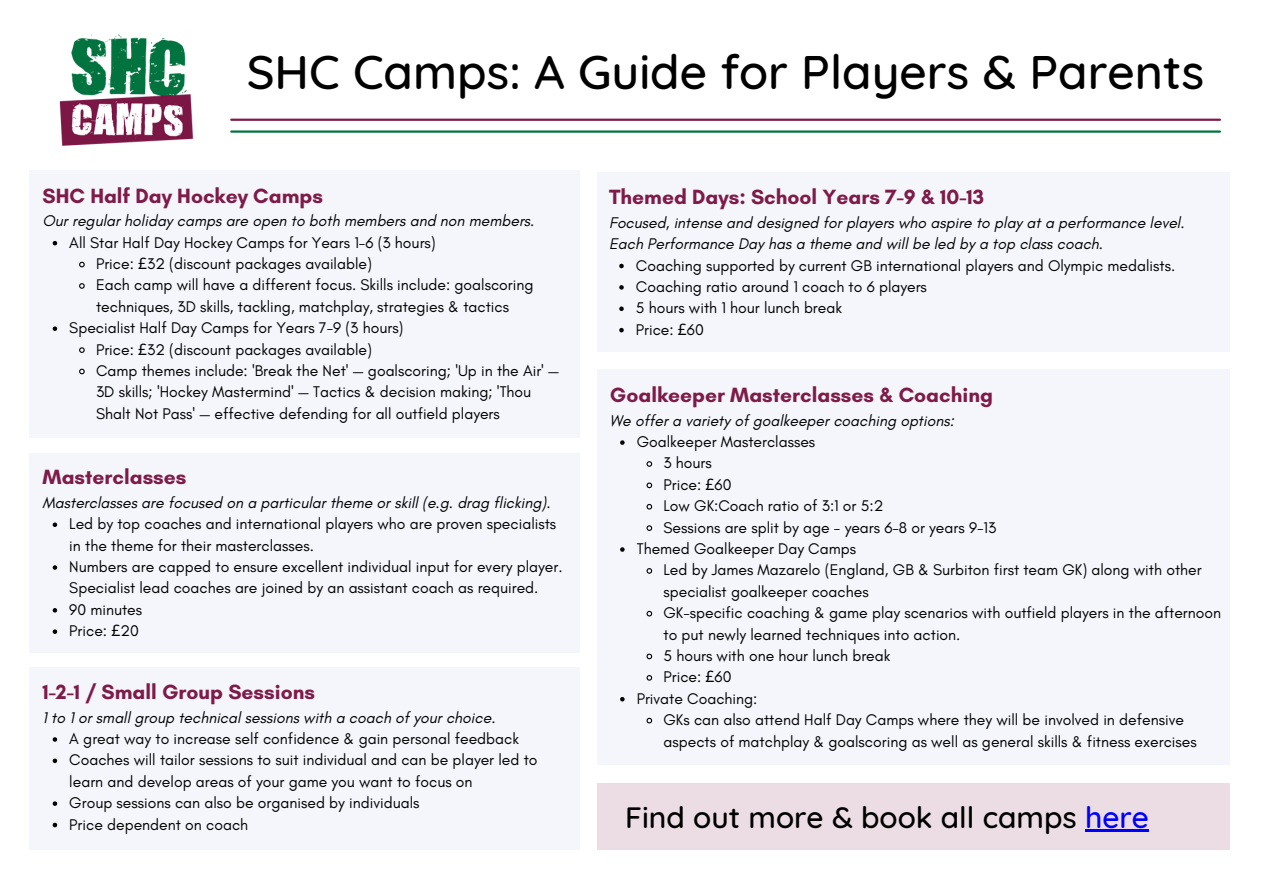
<style>
.page{position:relative;width:1263px;height:894px;background:#fff}
.page>*{position:absolute;margin:0;border:0;box-sizing:border-box;transform-origin:0 0}
.t1{font:500 48px "Quicksand";color:#000}
.t2{font:500 30px "Quicksand";color:#000}
.t3{font:700 21px "Glacial Indifference";color:#7e1b48}
.t4{font:15.75px/21.3px "Glacial Indifference";color:#000}
.t5{font:italic 15.75px "Glacial Indifference";color:#000}
.s1{font-family:"Noto Sans"}
.s2{color:#00f}
</style>
<div class="page">
<img style="left:59px;top:34px;width:135px;height:112px">
<hr style="left:231px;top:119px;width:989px;height:2px;background:#7e1b48">
<hr style="left:231px;top:130px;width:989px;height:3px;background:#00733f">
<div style="left:29px;top:170px;width:550px;height:267px;background:#f4f6fc"></div>
<svg style="left:53px;top:241px;width:4px;height:4px"></svg>
<svg style="left:79px;top:261px;width:6px;height:7px"></svg>
<svg style="left:79px;top:283px;width:6px;height:6px"></svg>
<svg style="left:53px;top:326px;width:4px;height:5px"></svg>
<svg style="left:79px;top:347px;width:6px;height:6px"></svg>
<svg style="left:79px;top:368px;width:6px;height:7px"></svg>
<div style="left:597px;top:172px;width:632px;height:179px;background:#f4f6fc"></div>
<svg style="left:619px;top:264px;width:5px;height:4px"></svg>
<svg style="left:619px;top:285px;width:5px;height:4px"></svg>
<svg style="left:619px;top:306px;width:5px;height:5px"></svg>
<svg style="left:619px;top:328px;width:5px;height:4px"></svg>
<div style="left:29px;top:452px;width:550px;height:200px;background:#f4f6fc"></div>
<svg style="left:53px;top:522px;width:4px;height:5px"></svg>
<svg style="left:53px;top:565px;width:4px;height:4px"></svg>
<svg style="left:53px;top:608px;width:4px;height:4px"></svg>
<svg style="left:53px;top:629px;width:4px;height:4px"></svg>
<div style="left:597px;top:369px;width:632px;height:395px;background:#f4f6fc"></div>
<svg style="left:620px;top:440px;width:5px;height:4px"></svg>
<svg style="left:646px;top:461px;width:7px;height:6px"></svg>
<svg style="left:646px;top:482px;width:7px;height:7px"></svg>
<svg style="left:646px;top:503px;width:7px;height:7px"></svg>
<svg style="left:646px;top:525px;width:7px;height:6px"></svg>
<svg style="left:620px;top:547px;width:5px;height:4px"></svg>
<svg style="left:646px;top:568px;width:7px;height:6px"></svg>
<svg style="left:646px;top:610px;width:7px;height:7px"></svg>
<svg style="left:646px;top:653px;width:7px;height:7px"></svg>
<svg style="left:646px;top:675px;width:7px;height:6px"></svg>
<svg style="left:620px;top:697px;width:5px;height:4px"></svg>
<svg style="left:646px;top:717px;width:7px;height:7px"></svg>
<div style="left:29px;top:667px;width:550px;height:182px;background:#f4f6fc"></div>
<svg style="left:53px;top:737px;width:4px;height:4px"></svg>
<svg style="left:53px;top:758px;width:4px;height:4px"></svg>
<svg style="left:53px;top:801px;width:4px;height:4px"></svg>
<svg style="left:53px;top:822px;width:4px;height:5px"></svg>
<div style="left:597px;top:783px;width:632px;height:66px;background:#ebdde3"></div>
<hr style="left:1085px;top:829px;width:64px;height:2px;background:#00f">
<p class="t1" style="left:247px;top:41px;width:959px">SHC Camps: A Guide for Players &amp; Parents</p>
<p class="t3" style="left:43px;top:183px;width:282px">SHC Half Day Hockey Camps</p>
<p class="t5" style="left:43px;top:211px;width:493px">Our regular holiday camps are open to both members and non members.</p>
<p class="t4" style="left:69px;top:231px;width:368px">All Star Half Day Hockey Camps for Years 1-6 (3 hours)</p>
<p class="t4" style="left:96px;top:253px;width:277px">Price: <span class="s1">£</span>32 (discount packages available)</p>
<p class="t4" style="left:96px;top:274px;width:439px">Each camp will have a different focus. Skills include: goalscoring techniques, 3D skills, tackling, matchplay, strategies &amp; tactics</p>
<p class="t4" style="left:69px;top:317px;width:336px">Specialist Half Day Camps for Years 7-9 (3 hours)</p>
<p class="t4" style="left:96px;top:338px;width:277px">Price: <span class="s1">£</span>32 (discount packages available)</p>
<p class="t4" style="left:96px;top:360px;width:465px">Camp themes include: 'Break the Net' — goalscoring; 'Up in the Air' —<br>3D skills; 'Hockey Mastermind' — Tactics &amp; decision making; 'Thou<br>Shalt Not Pass' — effective defending for all outfield players</p>
<p class="t3" style="left:43px;top:464px;width:145px">Masterclasses</p>
<p class="t5" style="left:43px;top:492px;width:509px">Masterclasses are focused on a particular theme or skill (e.g. drag flicking).</p>
<p class="t4" style="left:69px;top:513px;width:488px">Led by top coaches and international players who are proven specialists in the theme for their masterclasses.</p>
<p class="t4" style="left:69px;top:555px;width:495px">Numbers are capped to ensure excellent individual input for every player.<br>Specialist lead coaches are joined by an assistant coach as required.</p>
<p class="t4" style="left:69px;top:598px;width:74px">90 minutes</p>
<p class="t4" style="left:69px;top:620px;width:71px">Price: <span class="s1">£</span>20</p>
<p class="t3" style="left:43px;top:678px;width:274px">1-2-1 / Small Group Sessions</p>
<p class="t5" style="left:43px;top:707px;width:454px">1 to 1 or small group technical sessions with a coach of your choice.</p>
<p class="t4" style="left:69px;top:727px;width:451px">A great way to increase self confidence &amp; gain personal feedback</p>
<p class="t4" style="left:69px;top:749px;width:470px">Coaches will tailor sessions to suit individual and can be player led to learn and develop areas of your game you want to focus on</p>
<p class="t4" style="left:69px;top:791px;width:352px">Group sessions can also be organised by individuals</p>
<p class="t4" style="left:69px;top:813px;width:180px">Price dependent on coach</p>
<p class="t3" style="left:609px;top:184px;width:377px">Themed Days: School Years 7-9 &amp; 10-13</p>
<p class="t5" style="left:609px;top:213px;width:577px">Focused, intense and designed for players who aspire to play at a performance level.</p>
<p class="t5" style="left:609px;top:234px;width:495px">Each Performance Day has a theme and will be led by a top class coach.</p>
<p class="t4" style="left:636px;top:254px;width:541px">Coaching supported by current GB international players and Olympic medalists.</p>
<p class="t4" style="left:636px;top:275px;width:293px">Coaching ratio around 1 coach to 6 players</p>
<p class="t4" style="left:636px;top:297px;width:208px">5 hours with 1 hour lunch break</p>
<p class="t4" style="left:636px;top:318px;width:69px">Price: <span class="s1">£</span>60</p>
<p class="t3" style="left:610px;top:382px;width:384px">Goalkeeper Masterclasses &amp; Coaching</p>
<p class="t5" style="left:610px;top:410px;width:345px">We offer a variety of goalkeeper coaching options:</p>
<p class="t4" style="left:637px;top:431px;width:180px">Goalkeeper Masterclasses</p>
<p class="t4" style="left:663px;top:452px;width:50px">3 hours</p>
<p class="t4" style="left:663px;top:473px;width:69px">Price: <span class="s1">£</span>60</p>
<p class="t4" style="left:663px;top:495px;width:221px">Low GK:Coach ratio of 3:1 or 5:2</p>
<p class="t4" style="left:663px;top:516px;width:334px">Sessions are split by age - years 6-8 or years 9-13</p>
<p class="t4" style="left:637px;top:537px;width:221px">Themed Goalkeeper Day Camps</p>
<p class="t4" style="left:663px;top:559px;width:540px">Led by James Mazarelo (England, GB &amp; Surbiton first team GK) along with other specialist goalkeeper coaches</p>
<p class="t4" style="left:663px;top:602px;width:559px">GK-specific coaching &amp; game play scenarios with outfield players in the afternoon to put newly learned techniques into action.</p>
<p class="t4" style="left:663px;top:644px;width:228px">5 hours with one hour lunch break</p>
<p class="t4" style="left:663px;top:666px;width:69px">Price: <span class="s1">£</span>60</p>
<p class="t4" style="left:637px;top:687px;width:122px">Private Coaching:</p>
<p class="t4" style="left:663px;top:708px;width:535px">GKs can also attend Half Day Camps where they will be involved in defensive aspects of matchplay &amp; goalscoring as well as general skills &amp; fitness exercises</p>
<p class="t2" style="left:625px;top:797px;width:525px">Find out more &amp; book all camps <span class="s2">here</span></p>
</div>
